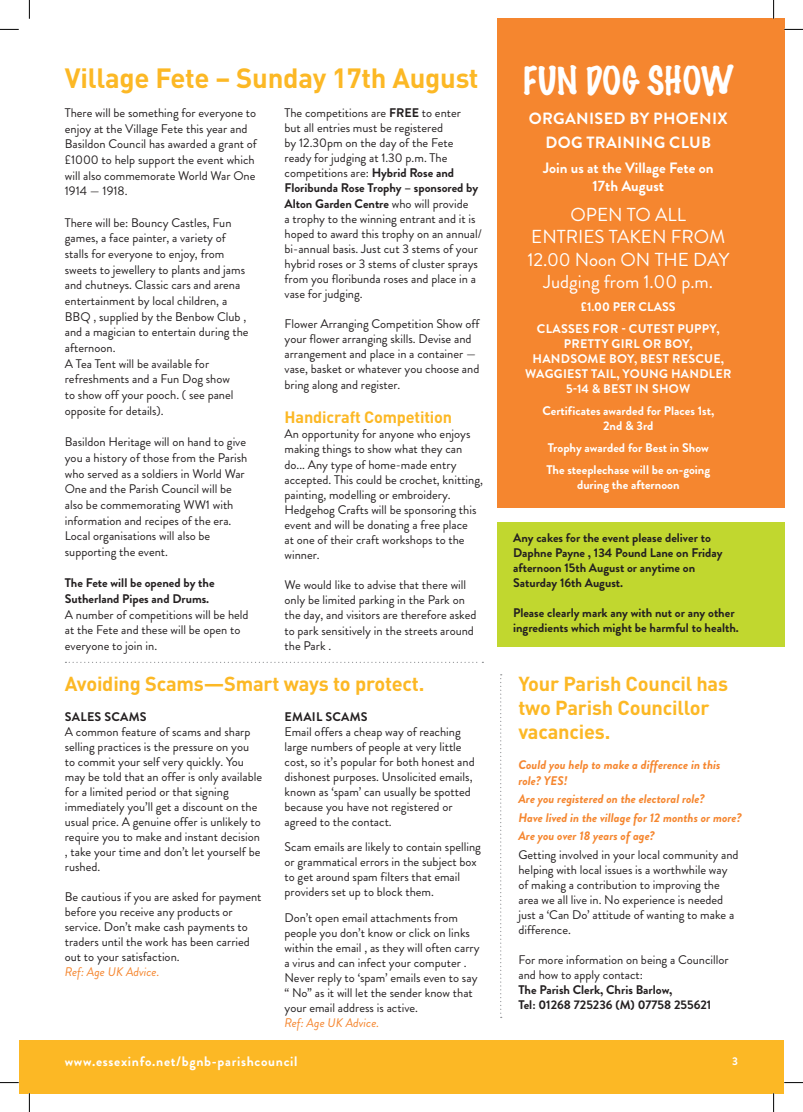
<style>
.page{position:relative;width:803px;height:1112px;background:#fff}
.page>*{position:absolute;margin:0;border:0;box-sizing:border-box;transform-origin:0 0}
.t1{font:100 35px "Marker Felt";letter-spacing:-.01em;color:#fff}
.t2{font:700 27.5px "DIN";letter-spacing:-.01em;color:#fcb825}
.t3{font:700 20px/24px "DIN";letter-spacing:-.01em;color:#fcb825}
.t4{font:18.75px/22.5px "Brandon Grotesque";color:#fff;text-align:center}
.t5{font:700 16.25px/24px "Brandon Grotesque";letter-spacing:.02em;color:#fff;text-align:center}
.t6{font:700 16.25px "DIN";letter-spacing:-.01em;color:#fcb825}
.t7{font:700 15px/18px "Brandon Grotesque";color:#fff;text-align:center}
.t8{font:700 13.75px "Brandon Grotesque";letter-spacing:.05em;color:#fff}
.t9{font:12.5px/15px "Brandon Grotesque";color:#231f20}
.t10{font:700 12.5px/15px "Brandon Grotesque";color:#231f20}
.t11{font:italic 700 12.5px/18.5px "Brandon Grotesque";color:#f5862f}
.t12{font:700 12.5px/22.1px "Brandon Grotesque";letter-spacing:.02em;color:#fff}
.t13{font:700 12.5px/22.1px "Brandon Grotesque";color:#fff}
.t14{font:italic 12.5px "Brandon Grotesque";color:#f5862f}
.t15{font:700 12.5px "Brandon Grotesque";letter-spacing:.02em;color:#231f20}
.t16{font:700 11.25px "Brandon Grotesque";color:#fff}
.s1{font-weight:700}
</style>
<div class="page">
<div style="left:497px;top:19px;width:287px;height:489px;background:#f5862f"></div>
<div style="left:497px;top:522px;width:287px;height:124px;background:#c1d72f"></div>
<div style="left:29px;top:1039px;width:755px;height:53px;background:#fcb825"></div>
<div style="left:19px;top:1039px;width:10px;height:53px;background:#fcb825"></div>
<svg style="left:500px;top:674px;width:2px;height:343px"></svg>
<svg style="left:65px;top:661px;width:418px;height:1px"></svg>
<svg style="left:0;top:29px;width:19px;height:1px"></svg>
<svg style="left:784px;top:29px;width:19px;height:1px"></svg>
<svg style="left:0;top:1082px;width:19px;height:1px"></svg>
<svg style="left:784px;top:1082px;width:19px;height:1px"></svg>
<svg style="left:29px;top:0;width:1px;height:19px"></svg>
<svg style="left:29px;top:1092px;width:1px;height:19px"></svg>
<svg style="left:773px;top:0;width:1px;height:19px"></svg>
<svg style="left:773px;top:1092px;width:1px;height:19px"></svg>
<h2 class="t2" style="left:65px;top:60px;width:415px">Village Fete – Sunday 17th August</h2>
<p class="t9" style="left:65px;top:105px;width:194px;line-height:15.6px">There will be something for everyone to enjoy at the Village Fete this year and Basildon Council has awarded a grant of £1000 to help support the event which will also commemorate World War One 1914 — 1918.</p>
<p class="t9" style="left:65px;top:215px;width:185px;line-height:15.6px">There will be: Bouncy Castles, Fun games, a face painter, a variety of stalls for everyone to enjoy, from sweets to jewellery to plants and jams and chutneys. Classic cars and arena entertainment by local children, a<br>BBQ , supplied by the Benbow Club , and a magician to entertain during the afternoon.<br>A Tea Tent will be available for refreshments and a Fun Dog show<br>to show off your pooch. ( see panel opposite for details).</p>
<p class="t9" style="left:65px;top:434px;width:184px;line-height:15.6px">Basildon Heritage will on hand to give you a history of those from the Parish who served as a soldiers in World War One and the Parish Council will be also be commemorating WW1 with information and recipes of the era.<br>Local organisations will also be supporting the event.</p>
<p class="t10" style="left:65px;top:575px;width:151px;line-height:15.6px">The Fete will be opened by the<br>Sutherland Pipes and Drums.</p>
<p class="t9" style="left:65px;top:606px;width:185px;line-height:15.6px">A number of competitions will be held at the Fete and these will be open to everyone to join in.</p>
<p class="t9" style="left:285px;top:105px;width:120px">The competitions are <span class="s1">FREE</span></p>
<p class="t9" style="left:285px;top:105px;width:199px;text-indent:137px">to enter<br>but all entries must be registered<br>by 12.30pm on the day of the Fete ready for judging at 1.30 p.m. The competitions are: <span class="s1">Hybrid Rose and Floribunda Rose Trophy – sponsored by Alton Garden Centre</span> who will provide<br>a trophy to the winning entrant and it is hoped to award this trophy on an annual/ bi-annual basis. Just cut 3 stems of your hybrid roses or 3 stems of cluster sprays from you floribunda roses and place in a vase for judging.</p>
<p class="t9" style="left:285px;top:316px;width:196px">Flower Arranging Competition Show off your flower arranging skills. Devise and arrangement and place in a container — vase, basket or whatever you choose and bring along and register.</p>
<h3 class="t6" style="left:284px;top:406px;width:169px">Handicraft Competition</h3>
<p class="t9" style="left:284px;top:426px;width:200px">An opportunity for anyone who enjoys making things to show what they can do... Any type of home-made entry accepted. This could be crochet, knitting, painting, modelling or embroidery.<br>Hedgehog Crafts will be sponsoring this event and will be donating a free place<br>at one of their craft workshops to the winner.</p>
<p class="t9" style="left:284px;top:577px;width:193px">We would like to advise that there will only be limited parking in the Park on the day, and visitors are therefore asked to park sensitively in the streets around the Park .</p>
<h3 class="t3" style="left:65px;top:671px;width:361px">Avoiding Scams—Smart ways to protect.</h3>
<p class="t15" style="left:65px;top:707px;width:83px">Sales scams</p>
<p class="t9" style="left:65px;top:723px;width:199px">A common feature of scams and sharp selling practices is the pressure on you to commit your self very quickly. You may be told that an offer is only available for a limited period or that signing immediately you’ll get a discount on the usual price. A genuine offer is unlikely to require you to make and instant decision , take your time and don’t let yourself be rushed.</p>
<p class="t9" style="left:65px;top:888px;width:198px">Be cautious if you are asked for payment before you receive any products or service. Don’t make cash payments to traders until the work has been carried out to your satisfaction.</p>
<p class="t14" style="left:65px;top:962px;width:96px">Ref: Age UK Advice.</p>
<p class="t15" style="left:285px;top:707px;width:85px">Email scams</p>
<p class="t9" style="left:285px;top:723px;width:192px">Email offers a cheap way of reaching large numbers of people at very little cost, so it’s popular for both honest and dishonest purposes. Unsolicited emails, known as ‘spam’ can usually be spotted because you have not registered or agreed to the contact.</p>
<p class="t9" style="left:285px;top:839px;width:198px">Scam emails are likely to contain spelling or grammatical errors in the subject box to get around spam filters that email providers set up to block them.</p>
<p class="t9" style="left:285px;top:910px;width:197px">Don’t open email attachments from people you don’t know or click on links within the email , as they will often carry a virus and can infect your computer .<br>Never reply to ‘spam’ emails even to say “ No” as it will let the sender know that your email address is active.</p>
<p class="t14" style="left:285px;top:1013px;width:96px">Ref: Age UK Advice.</p>
<p class="t8" style="left:65px;top:1051px;width:234px">www.essexinfo.net/bgnb-parishcouncil</p>
<h1 class="t1" style="left:522px;top:53px;width:213px">FUN DOG SHOW</h1>
<h3 class="t5" style="left:529px;top:107px;width:200px">Organised by Phoenix<br>Dog Training Club</h3>
<p class="t7" style="left:543px;top:159px;width:172px">Join us at the Village Fete on<br>17th August</p>
<h3 class="t4" style="left:527px;top:203px;width:203px">OPEN TO ALL<br>ENTRIES TAKEN FROM<br>12.00 Noon ON THE DAY<br>Judging from 1.00 p.m.</h3>
<p class="t12" style="left:537px;top:295px;width:184px;text-indent:44px">£1.00 PER CLASS<br>Classes fo r - Cutest Puppy,</p>
<p class="t12" style="left:564px;top:332px;width:130px">Pretty Girl or Boy,</p>
<p class="t12" style="left:532px;top:347px;width:193px">Handsome Boy, Best Rescue,</p>
<p class="t12" style="left:525px;top:362px;width:208px">Waggiest Tail, Young Handler</p>
<p class="t12" style="left:566px;top:377px;width:46px">5-14 &amp; BES</p>
<p class="t13" style="left:542px;top:377px;width:173px;text-indent:83px">T IN SHOW<br>Certificates awarded for Places 1st,</p>
<p class="t13" style="left:546px;top:414px;width:165px;text-align:center">2nd &amp; 3rd<br>Trophy awarded for Best in Show<br>The steeplechase will be on-going</p>
<p class="t12" style="left:577px;top:473px;width:104px">during the afternoon</p>
<p class="t10" style="left:513px;top:530px;width:211px">Any cakes for the event please deliver to Daphne Payne , 134 Pound Lane on Friday afternoon 15th August or anytime on Saturday 16th August.</p>
<p class="t10" style="left:513px;top:605px;width:227px">Please clearly mark any with nut or any other ingredients which might be harmful to health.</p>
<h3 class="t3" style="left:518px;top:671px;width:211px">Your Parish Council has two Parish Councillor vacancies.</h3>
<p class="t11" style="left:518px;top:757px;width:203px;line-height:15px">Could you help to make a difference in this role? YES!</p>
<p class="t11" style="left:518px;top:789px;width:225px">Are you registered on the electoral role?<br>Have lived in the village for 12 months or more?<br>Are you over 18 years of age?</p>
<p class="t9" style="left:518px;top:846px;width:222px">Getting involved in your local community and helping with local issues is a worthwhile way of making a contribution to improving the area we all live in. No experience is needed just a ‘Can Do’ attitude of wanting to make a difference.</p>
<p class="t9" style="left:518px;top:951px;width:212px">For more information on being a Councillor and how to apply contact:</p>
<p class="t10" style="left:518px;top:981px;width:194px">The Parish Clerk, Chris Barlow,<br>Tel: 01268 725236 (M) 07758 255621</p>
<p class="t16" style="left:732px;top:1053px;width:7px">3</p>
</div>
